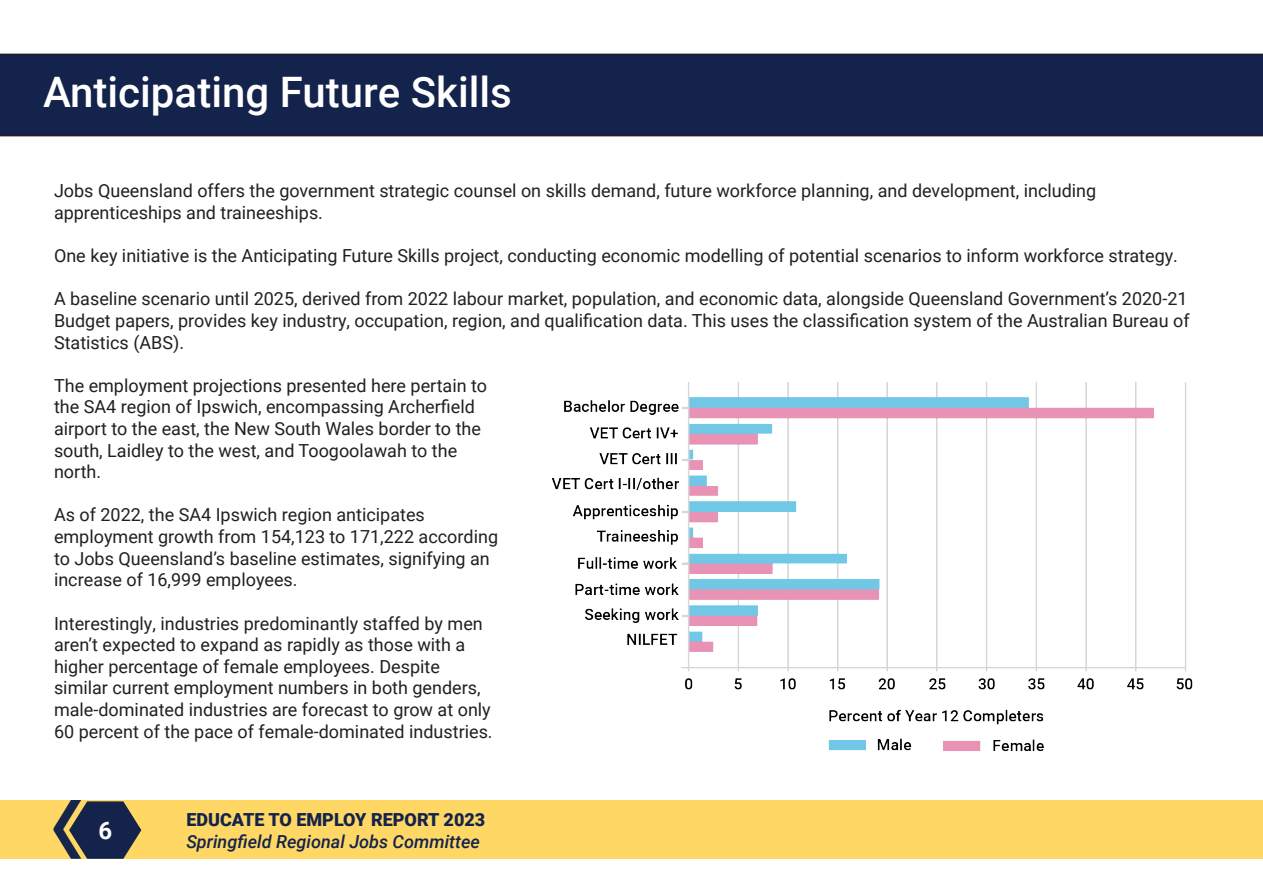
<style>
.page{position:relative;width:1263px;height:893px;background:#fff}
.page>*{position:absolute;margin:0;border:0;box-sizing:border-box;transform-origin:0 0}
.t1{font:500 42px "Roboto";color:#fff}
.t2{font:700 24px "Roboto";color:#fff}
.t3{font:18px/21.6px "Roboto";color:#231f20}
.t4{font:italic 500 18px "Roboto";color:#14234b}
.t5{font:900 18px "Roboto";color:#14234b}
</style>
<div class="page">
<div style="left:0;top:801px;width:1263px;height:58px;background:#fed765"></div>
<img style="left:53px;top:803px;width:16px;height:53px">
<svg style="left:69px;top:801px;width:72px;height:58px"></svg>
<div style="left:0;top:54px;width:1263px;height:82px;background:#14234b"></div>
<img style="left:551px;top:382px;width:642px;height:369px">
<p class="t1" style="left:43px;top:63px;width:470px">Anticipating Future Skills</p>
<p class="t3" style="left:54px;top:180px;width:1044px">Jobs Queensland offers the government strategic counsel on skills demand, future workforce planning, and development, including apprenticeships and traineeships.</p>
<p class="t3" style="left:54px;top:244px;width:1125px">One key initiative is the Anticipating Future Skills project, conducting economic modelling of potential scenarios to inform workforce strategy.</p>
<p class="t3" style="left:54px;top:288px;width:1137px;text-align:justify">A baseline scenario until 2025, derived from 2022 labour market, population, and economic data, alongside Queensland Government’s 2020-21<br>Budget papers, provides key industry, occupation, region, and qualification data. This uses the classification system of the Australian Bureau of Statistics (ABS).</p>
<p class="t3" style="left:54px;top:374px;width:435px">The employment projections presented here pertain to the SA4 region of Ipswich, encompassing Archerfield airport to the east, the New South Wales border to the south, Laidley to the west, and Toogoolawah to the north.</p>
<p class="t3" style="left:54px;top:504px;width:446px">As of 2022, the SA4 Ipswich region anticipates employment growth from 154,123 to 171,222 according to Jobs Queensland’s baseline estimates, signifying an increase of 16,999 employees.</p>
<p class="t3" style="left:54px;top:612px;width:440px">Interestingly, industries predominantly staffed by men aren’t expected to expand as rapidly as those with a higher percentage of female employees. Despite similar current employment numbers in both genders, male-dominated industries are forecast to grow at only 60 percent of the pace of female-dominated industries.</p>
<h2 class="t2" style="left:98px;top:814px;width:15px">6</h2>
<p class="t5" style="left:186px;top:807px;width:300px">EDUCATE TO EMPLOY REPORT 2023</p>
<p class="t4" style="left:186px;top:829px;width:295px">Springfield Regional Jobs Committee</p>
</div>
